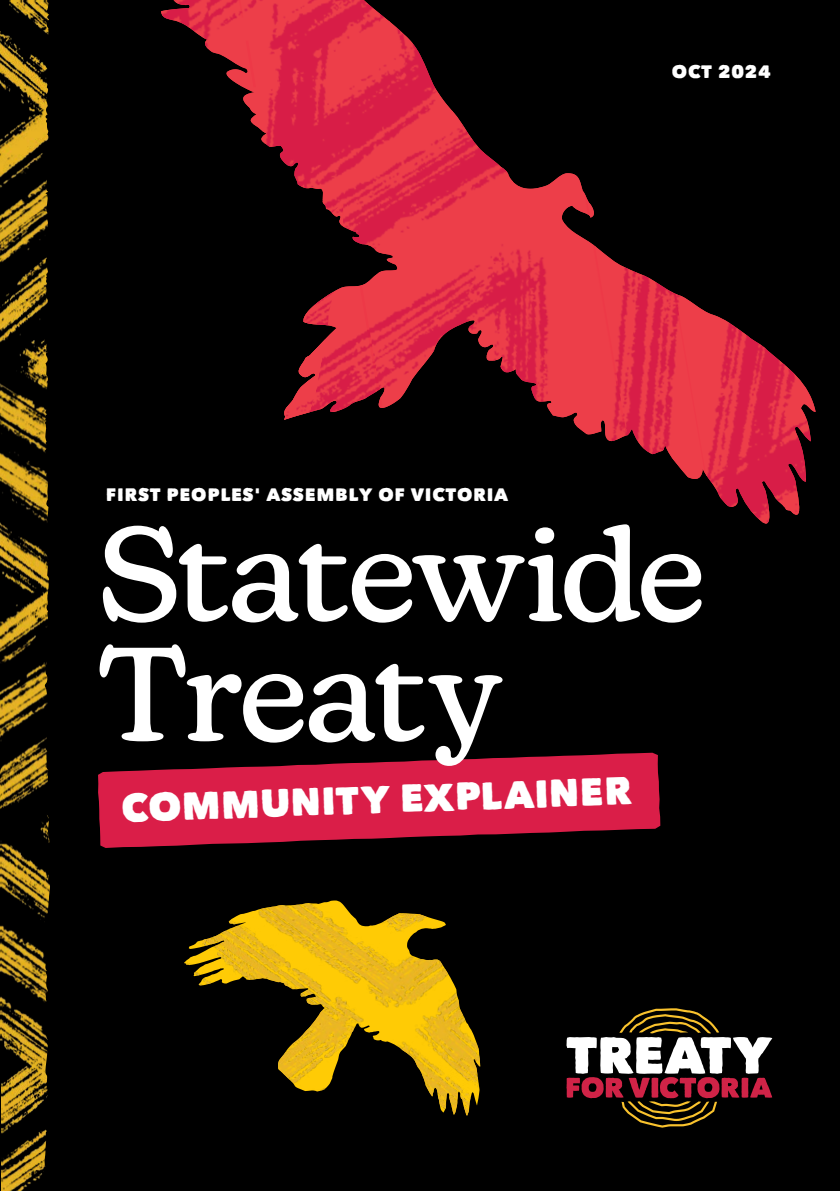
<style>
.page{position:relative;width:840px;height:1191px;background:#fff}
.page>*{position:absolute;margin:0;border:0;box-sizing:border-box;transform-origin:0 0}
.t1{font:500 130.8px/120px "New Kansas";letter-spacing:-.02em;color:#fff}
.t2{font:39px "Matiz";color:#fff}
.t3{font:18px "Matiz";letter-spacing:.04em;color:#fff}
</style>
<div class="page">
<div style="left:0;top:0;width:839px;height:1191px;background:#000"></div>
<svg style="left:205px;top:27px;width:471px;height:428px"></svg>
<img style="left:161px;top:0;width:79px;height:27px">
<img style="left:264px;top:177px;width:24px;height:27px">
<img style="left:240px;top:0;width:48px;height:177px">
<img style="left:288px;top:0;width:25px;height:204px">
<img style="left:313px;top:0;width:86px;height:408px">
<img style="left:337px;top:0;width:24px;height:270px">
<img style="left:361px;top:0;width:81px;height:366px">
<img style="left:188px;top:27px;width:19px;height:15px">
<img style="left:207px;top:47px;width:40px;height:26px">
<img style="left:403px;top:43px;width:61px;height:294px">
<img style="left:417px;top:51px;width:75px;height:300px">
<img style="left:243px;top:87px;width:22px;height:57px">
<img style="left:451px;top:110px;width:71px;height:270px">
<img style="left:483px;top:153px;width:66px;height:249px">
<img style="left:511px;top:173px;width:93px;height:261px">
<img style="left:586px;top:199px;width:7px;height:18px">
<img style="left:343px;top:286px;width:13px;height:40px">
<img style="left:594px;top:246px;width:60px;height:208px">
<img style="left:653px;top:445px;width:22px;height:17px">
<img style="left:675px;top:294px;width:36px;height:188px">
<img style="left:711px;top:314px;width:41px;height:197px">
<img style="left:751px;top:339px;width:18px;height:184px">
<img style="left:755px;top:341px;width:49px;height:180px">
<img style="left:793px;top:405px;width:17px;height:77px">
<img style="left:605px;top:429px;width:22px;height:12px">
<svg style="left:281px;top:204px;width:62px;height:216px"></svg>
<img style="left:303px;top:204px;width:40px;height:117px">
<svg style="left:566px;top:1008px;width:205px;height:119px"></svg>
<img style="left:0;top:0;width:50px;height:1191px">
<svg style="left:189px;top:900px;width:291px;height:215px"></svg>
<img style="left:184px;top:900px;width:151px;height:65px">
<svg style="left:98px;top:752px;width:562px;height:96px;fill:#da1e48"></svg>
<p class="t3" style="left:106px;top:484px;width:404px">FIRST PEOPLES' ASSEMBLY OF VICTORIA</p>
<p class="t3" style="left:671px;top:60px;width:100px">OCT 2024</p>
<h1 class="t1" style="left:98px;top:513px;width:608px">Statewide<br>Treaty</h1>
<h2 class="t2" style="left:120px;top:784px;width:512px;rotate:-2deg">COMMUNITY EXPLAINER</h2>
</div>
